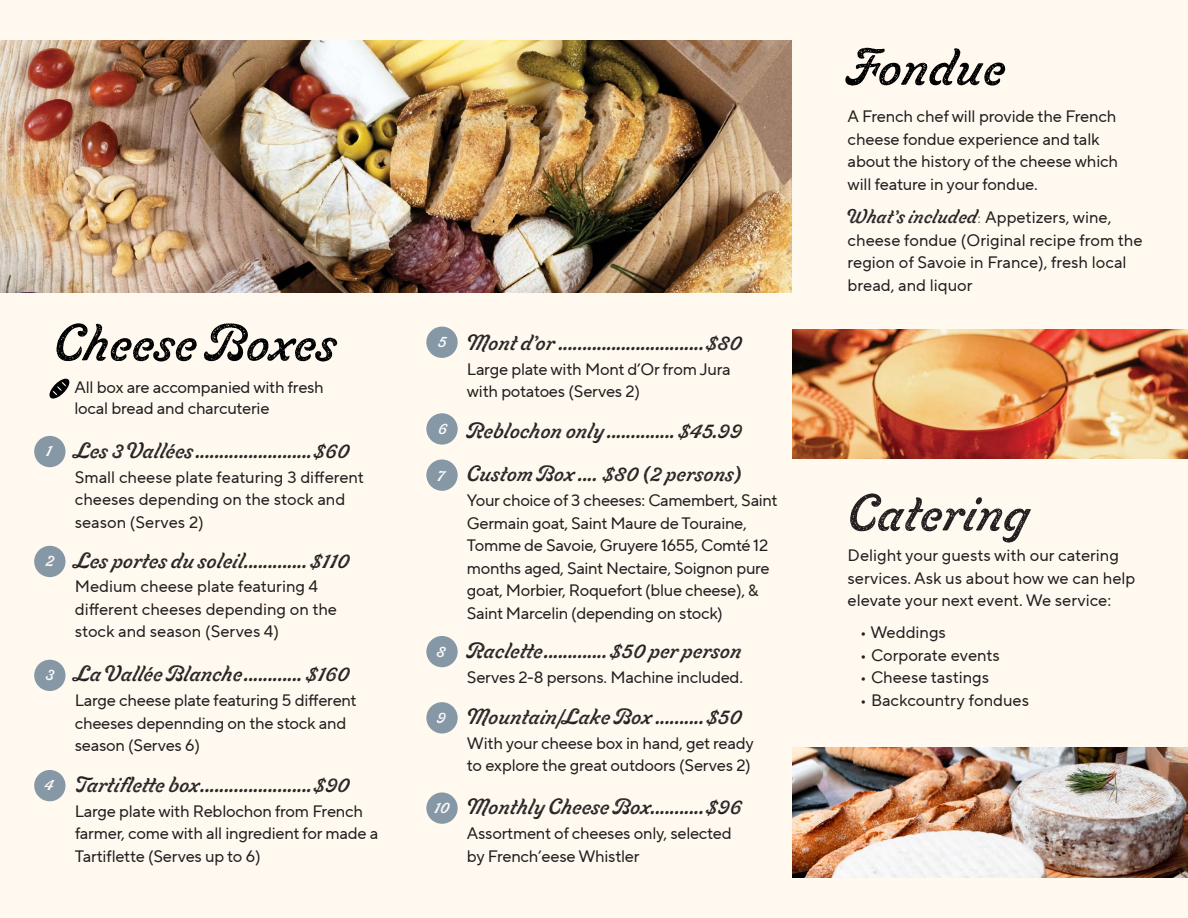
<style>
.page{position:relative;width:1188px;height:918px;background:#fff9f0}
.page>*{position:absolute;margin:0;border:0;box-sizing:border-box;transform-origin:0 0}
.t1{font:51px "Livermore Script ATF Rough No.1";color:#000101}
.t2{font:51px "Livermore Script ATF Rough No.1";color:#231f20}
.t3{font:21.75px "Livermore Script ATF Rough No.1";color:#231f20}
.t4{font:16.5px/22.5px "TT Norms Pro";letter-spacing:-.015em;color:#231f20}
.t5{font:16.5px "Livermore Script ATF Rough No.1";color:#fff}
.s1{font-family:"Livermore Script ATF Rough No.1";font-size:19.5px}
.s2{font-family:"Mr Eaves Mod OT";font-size:19.5px;color:#444e45}
</style>
<div class="page">
<div style="left:34px;top:436px;width:32px;height:31px;background:#8697a6;border-radius:50%"></div>
<div style="left:34px;top:546px;width:32px;height:31px;background:#8697a6;border-radius:50%"></div>
<div style="left:34px;top:660px;width:32px;height:31px;background:#8697a6;border-radius:50%"></div>
<div style="left:34px;top:770px;width:32px;height:31px;background:#8697a6;border-radius:50%"></div>
<div style="left:426px;top:327px;width:32px;height:31px;background:#8697a6;border-radius:50%"></div>
<div style="left:426px;top:460px;width:32px;height:31px;background:#8697a6;border-radius:50%"></div>
<div style="left:426px;top:636px;width:32px;height:31px;background:#8697a6;border-radius:50%"></div>
<div style="left:426px;top:702px;width:32px;height:32px;background:#8697a6;border-radius:50%"></div>
<div style="left:426px;top:792px;width:32px;height:32px;background:#8697a6;border-radius:50%"></div>
<div style="left:426px;top:413px;width:32px;height:32px;background:#8697a6;border-radius:50%"></div>
<img style="left:0;top:40px;width:792px;height:252px">
<svg style="left:49px;top:378px;width:21px;height:21px"></svg>
<img style="left:792px;top:748px;width:396px;height:130px">
<img style="left:792px;top:329px;width:396px;height:130px">
<h1 class="t1" style="left:54px;top:307px;width:284px">Cheese Boxes</h1>
<p class="t4" style="left:75px;top:377px;width:251px;line-height:21px">All box are accompanied with fresh local bread and charcuterie</p>
<p class="t5" style="left:46px;top:439px;width:7px">1</p>
<h2 class="t3" style="left:75px;top:435px;width:276px">Les 3 Vallées ........................$60</h2>
<p class="t4" style="left:75px;top:465px;width:291px">Small cheese plate featuring 3 different cheeses depending on the stock and season (Serves 2)</p>
<p class="t5" style="left:46px;top:549px;width:10px">2</p>
<h2 class="t3" style="left:75px;top:545px;width:276px">Les portes du soleil.............$110</h2>
<p class="t4" style="left:75px;top:575px;width:264px">Medium cheese plate featuring 4 different cheeses depending on the stock and season (Serves 4)</p>
<p class="t5" style="left:46px;top:663px;width:10px">3</p>
<h2 class="t3" style="left:75px;top:659px;width:276px">La Vallée Blanche............ $160</h2>
<p class="t4" style="left:75px;top:689px;width:283px">Large cheese plate featuring 5 different cheeses depennding on the stock and season (Serves 6)</p>
<p class="t5" style="left:44px;top:773px;width:11px">4</p>
<h2 class="t3" style="left:75px;top:769px;width:276px">Tartiflette box.......................$90</h2>
<p class="t4" style="left:75px;top:800px;width:305px">Large plate with Reblochon from French farmer, come with all ingredient for made a<br>Tartiflette (Serves up to 6)</p>
<p class="t5" style="left:438px;top:330px;width:10px">5</p>
<h2 class="t3" style="left:467px;top:327px;width:276px">Mont d’or ..............................$80</h2>
<p class="t4" style="left:467px;top:358px;width:265px">Large plate with Mont d’Or from Jura with potatoes (Serves 2)</p>
<h2 class="t3" style="left:438px;top:415px;width:305px"><sup>6</sup> Reblochon only ..............$45.99</h2>
<p class="t5" style="left:436px;top:464px;width:9px">7</p>
<h2 class="t3" style="left:467px;top:459px;width:276px">Custom Box .... $80 (2 persons)</h2>
<p class="t4" style="left:467px;top:489px;width:312px">Your choice of 3 cheeses: Camembert, Saint Germain goat, Saint Maure de Touraine, Tomme de Savoie, Gruyere 1655, Comté 12 months aged, Saint Nectaire, Soignon pure goat, Morbier, Roquefort (blue cheese), &amp; Saint Marcelin (depending on stock)</p>
<p class="t5" style="left:436px;top:639px;width:11px">8</p>
<h2 class="t3" style="left:467px;top:635px;width:276px">Raclette.............$50 per person</h2>
<p class="t4" style="left:467px;top:665px;width:278px">Serves 2-8 persons. Machine included.</p>
<p class="t5" style="left:436px;top:706px;width:11px">9</p>
<h2 class="t3" style="left:467px;top:701px;width:276px">Mountain/Lake Box ..........$50</h2>
<p class="t4" style="left:467px;top:732px;width:288px">With your cheese box in hand, get ready to explore the great outdoors (Serves 2)</p>
<p class="t5" style="left:434px;top:796px;width:17px">10</p>
<h2 class="t3" style="left:467px;top:791px;width:276px">Monthly Cheese Box...........$96</h2>
<p class="t4" style="left:467px;top:822px;width:266px">Assortment of cheeses only, selected by French’eese Whistler</p>
<h1 class="t1" style="left:848px;top:32px;width:159px">Fondue</h1>
<p class="t4" style="left:848px;top:105px;width:272px">A French chef will provide the French cheese fondue experience and talk about the history of the cheese which will feature in your fondue.</p>
<p class="t4" style="left:848px;top:206px;width:296px"><span class="s1">What’s included</span><span class="s2">:</span> Appetizers, wine, cheese fondue (Original recipe from the region of Savoie in France), fresh local bread, and liquor</p>
<h1 class="t2" style="left:848px;top:477px;width:183px">Catering</h1>
<p class="t4" style="left:848px;top:544px;width:289px">Delight your guests with our catering services. Ask us about how we can help elevate your next event. We service:</p>
<p class="t4" style="left:860px;top:621px;width:88px">• Weddings</p>
<p class="t4" style="left:860px;top:644px;width:141px">• Corporate events</p>
<p class="t4" style="left:860px;top:666px;width:131px">• Cheese tastings</p>
<p class="t4" style="left:860px;top:689px;width:171px">• Backcountry fondues</p>
</div>
